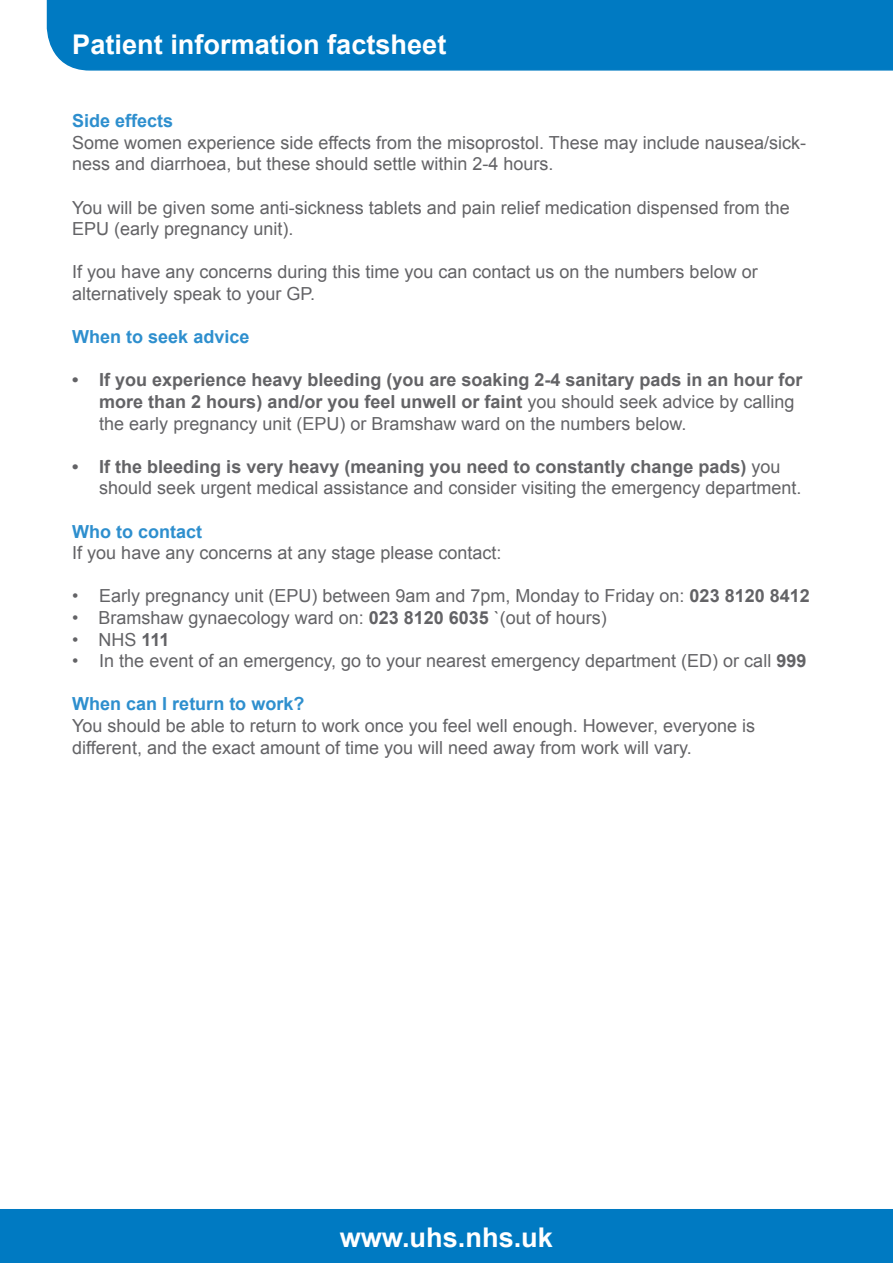
<style>
.page{position:relative;width:893px;height:1263px;background:#fff}
.page>*{position:absolute;margin:0;border:0;box-sizing:border-box;transform-origin:0 0}
.t1{font:700 27.15px "Arial";color:#fff}
.t2{font:18px/21.6px "Arial";color:#636366}
.t3{font:700 18px/21.6px "Arial";color:#636366}
.t4{font:700 18px "Arial";color:#2e8fce}
.s1{font-weight:400}
.s2{font-weight:700}
</style>
<div class="page">
<div style="left:0;top:1209px;width:893px;height:54px;background:#007ac2"></div>
<div style="left:46px;top:0;width:847px;height:71px;background:#007ac2"></div>
<p class="t1" style="left:72px;top:26px;width:376px">Patient information factsheet</p>
<p class="t4" style="left:72px;top:109px;width:103px">Side effects</p>
<p class="t2" style="left:72px;top:132px;width:735px">Some women experience side effects from the misoprostol. These may include nausea/sick&shy;ness and diarrhoea, but these should settle within 2-4 hours.</p>
<p class="t2" style="left:72px;top:197px;width:719px">You will be given some anti-sickness tablets and pain relief medication dispensed from the<br>EPU (early pregnancy unit).</p>
<p class="t2" style="left:72px;top:261px;width:687px">If you have any concerns during this time you can contact us on the numbers below or</p>
<p class="t2" style="left:72px;top:283px;width:244px">alternatively speak to your GP.</p>
<p class="t4" style="left:72px;top:325px;width:179px">When to seek advice</p>
<p class="t3" style="left:99px;top:370px;width:705px;text-indent:-27px">• If you experience heavy bleeding (you are soaking 2-4 sanitary pads in an hour for more than 2 hours) and/or you feel unwell or faint <span class="s1">you should seek advice by calling the early pregnancy unit (EPU) or Bramshaw ward on the numbers below.</span></p>
<p class="t2" style="left:99px;top:456px;width:704px;text-indent:-27px"><span class="s2">• If the bleeding is very heavy (meaning you need to constantly change pads)</span> you should seek urgent medical assistance and consider visiting the emergency department.</p>
<p class="t4" style="left:72px;top:519px;width:131px">Who to contact</p>
<p class="t2" style="left:72px;top:542px;width:431px">If you have any concerns at any stage please contact:</p>
<p class="t2" style="left:72px;top:585px;width:739px">• Early pregnancy unit (EPU) between 9am and 7pm, Monday to Friday on: <span class="s2">023 8120 8412</span></p>
<p class="t2" style="left:72px;top:607px;width:536px">• Bramshaw gynaecology ward on: <span class="s2">023 8120 6035</span> `(out of hours)</p>
<p class="t2" style="left:72px;top:629px;width:99px">• NHS <span class="s2">111</span></p>
<p class="t2" style="left:72px;top:650px;width:736px">• In the event of an emergency, go to your nearest emergency department (ED) or call <span class="s2">999</span></p>
<p class="t4" style="left:72px;top:692px;width:234px">When can I return to work?</p>
<p class="t2" style="left:72px;top:715px;width:684px">You should be able to return to work once you feel well enough. However, everyone is</p>
<p class="t2" style="left:72px;top:737px;width:621px">different, and the exact amount of time you will need away from work will vary.</p>
<p class="t1" style="left:340px;top:1219px;width:215px">www.uhs.nhs.uk</p>
</div>
